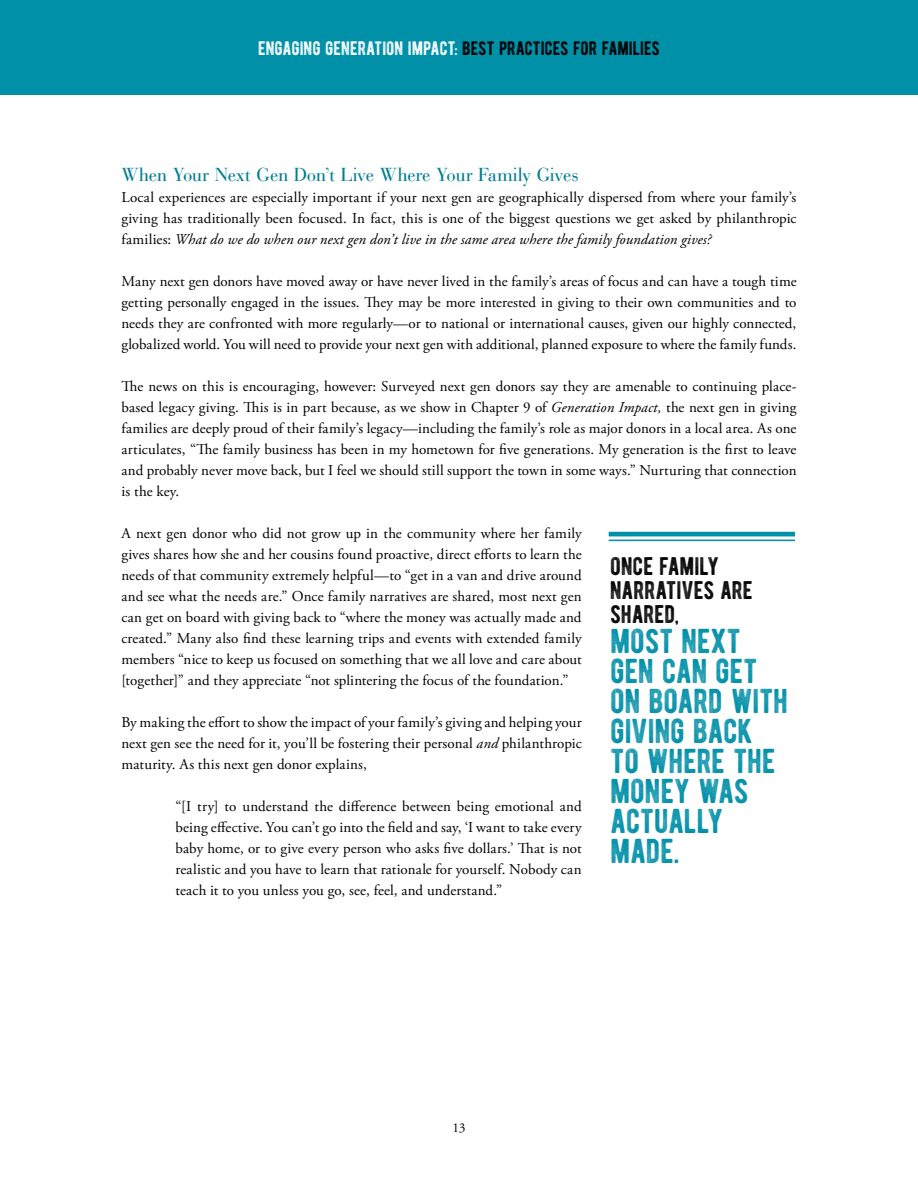
<style>
.page{position:relative;width:918px;height:1188px;background:#fff}
.page>*{position:absolute;margin:0;border:0;box-sizing:border-box;transform-origin:0 0}
.t1{font:34.5px/30px "BERNIERDISTRESSED";letter-spacing:-.005em;color:#0090a8}
.t2{font:25.5px/24px "BERNIERDISTRESSED";letter-spacing:-.005em;color:#000}
.t3{font:19.5px "BERNIERDISTRESSED";color:#fff}
.t4{font:19.5px "Cg Bauer Bodoni";color:#007e94}
.t5{font:15px/21px "Adobe Garamond Pro";letter-spacing:.005em;color:#000;text-align:justify}
.t6{font:13.5px "Adobe Garamond Pro";color:#000}
.s1{color:#000}
.s2{font-style:italic}
</style>
<div class="page">
<div style="left:0;top:0;width:918px;height:94px;background:#0090a8"></div>
<hr style="left:609px;top:532px;width:186px;height:4px;background:#0090a8">
<hr style="left:609px;top:540px;width:186px;height:1px;background:#0090a8">
<h3 class="t3" style="left:258px;top:32px;width:403px">ENGAGING GENERATION IMPACT: <span class="s1">BEST PRACTICES FOR FAMILIES</span></h3>
<p class="t4" style="left:122px;top:163px;width:458px">When Your Next Gen Don’t Live Where Your Family Gives</p>
<p class="t5" style="left:122px;top:188px;width:676px">Local experiences are especially important if your next gen are geographically dispersed from where your family’s giving has traditionally been focused. In fact, this is one of the biggest questions we get asked by philanthropic families: <span class="s2">What do we do when our next gen don’t live in the same area where the family foundation gives?</span></p>
<p class="t5" style="left:122px;top:272px;width:677px">Many next gen donors have moved away or have never lived in the family’s areas of focus and can have a tough time getting personally engaged in the issues. They may be more interested in giving to their own communities and to needs they are confronted with more regularly—or to national or international causes, given our highly connected, globalized world. You will need to provide your next gen with additional, planned exposure to where the family funds.</p>
<p class="t5" style="left:122px;top:377px;width:677px">The news on this is encouraging, however: Surveyed next gen donors say they are amenable to continuing place&shy;based legacy giving. This is in part because, as we show in Chapter 9 of <span class="s2">Generation Impact,</span> the next gen in giving families are deeply proud of their family’s legacy—including the family’s role as major donors in a local area. As one articulates, “The family business has been in my hometown for five generations. My generation is the first to leave and probably never move back, but I feel we should still support the town in some ways.” Nurturing that connection is the key.</p>
<p class="t5" style="left:122px;top:524px;width:462px">A next gen donor who did not grow up in the community where her family gives shares how she and her cousins found proactive, direct efforts to learn the needs of that community extremely helpful—to “get in a van and drive around and see what the needs are.” Once family narratives are shared, most next gen can get on board with giving back to “where the money was actually made and created.” Many also find these learning trips and events with extended family members “nice to keep us focused on something that we all love and care about [together]” and they appreciate “not splintering the focus of the foundation.”</p>
<p class="t5" style="left:122px;top:713px;width:462px">By making the effort to show the impact of your family’s giving and helping your next gen see the need for it, you’ll be fostering their personal <span class="s2">and</span> philanthropic maturity. As this next gen donor explains,</p>
<p class="t5" style="left:176px;top:797px;width:408px">“[I try] to understand the difference between being emotional and being effective. You can’t go into the field and say, ‘I want to take every baby home, or to give every person who asks five dollars.’ That is not realistic and you have to learn that rationale for yourself. Nobody can teach it to you unless you go, see, feel, and understand.”</p>
<p class="t2" style="left:610px;top:549px;width:144px">ONCE FAMILY<br>NARRATIVES ARE<br>SHARED,</p>
<p class="t1" style="left:610px;top:620px;width:179px">MOST NEXT<br>GEN CAN GET<br>ON BOARD WITH<br>GIVING BACK<br>TO WHERE THE<br>MONEY WAS<br>ACTUALLY<br>MADE.</p>
<p class="t6" style="left:452px;top:1119px;width:15px">13</p>
</div>
